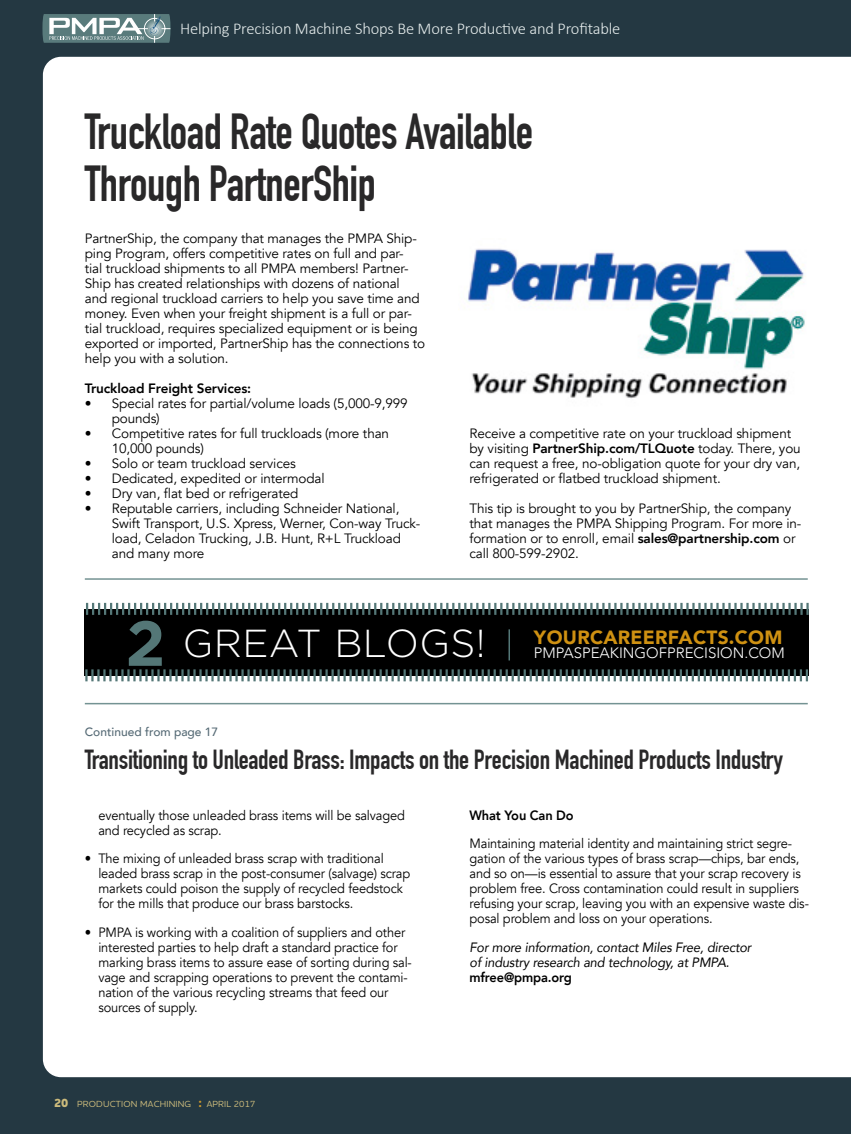
<style>
.page{position:relative;width:851px;height:1134px;background:#fff}
.page>*{position:absolute;margin:0;border:0;box-sizing:border-box;transform-origin:0 0}
.t1{font:700 49.5px/52.5px "DIN Condensed";letter-spacing:-.01em;color:#292829;scale:.95 1}
.t2{font:300 39px "Gotham";letter-spacing:.01em;color:#fff}
.t3{font:700 27px "DIN Condensed";letter-spacing:-.01em;color:#292829}
.t4{font:900 19.2px "Avenir";letter-spacing:.015em;color:#cf9112}
.t5{font:300 16.5px "Calibri";letter-spacing:-.01em;color:#e4ebeb}
.t6{font:300 15px "Avenir";color:#fff}
.t7{font:13.5px/15px "Avenir";letter-spacing:-.01em;color:#000}
.t8{font:13.5px/15px "Avenir";letter-spacing:-.01em;color:#000;scale:.95 1}
.t9{font:italic 13.5px/15px "Avenir";letter-spacing:-.01em;color:#000;scale:.95 1}
.t10{font:800 13.5px "Avenir";letter-spacing:-.01em;color:#000;scale:.95 1}
.t11{font:800 13.5px "Avenir";letter-spacing:-.01em;color:#000}
.t12{font:500 12px "Avenir";color:#556a75}
.t13{font:500 9px "Houschka Pro";letter-spacing:.02em;color:#ccbb7c}
.s1{font-weight:800}
.s2{font-weight:700;font-size:63.6px;color:#547777}
.s3{font-weight:800;font-size:12px}
.s4{font-weight:700;font-size:13.5px;color:#d09b2c}
</style>
<div class="page">
<div style="left:0;top:0;width:850px;height:1134px;background:#243842"></div>
<div style="left:43px;top:57px;width:807px;height:1020px;background:#fff"></div>
<svg style="left:42px;top:14px;width:129px;height:29px"></svg>
<img style="left:458px;top:239px;width:350px;height:175px">
<div style="left:85px;top:609px;width:723px;height:66px;background:#000"></div>
<svg style="left:86px;top:603px;width:722px;height:12px"></svg>
<svg style="left:85px;top:669px;width:723px;height:12px"></svg>
<hr style="left:508px;top:629px;width:2px;height:31px;background:#547777">
<hr style="left:85px;top:703px;width:722px;height:1px;background:#749393">
<hr style="left:85px;top:578px;width:722px;height:2px;background:#749393">
<p class="t5" style="left:180px;top:18px;width:442px">Helping Precision Machine Shops Be More Productive and Profitable</p>
<h1 class="t1" style="left:85px;top:105px;width:473px">Truckload Rate Quotes Available<br>Through PartnerShip</h1>
<p class="t7" style="left:85px;top:231px;width:342px">PartnerShip, the company that manages the PMPA Ship&shy;ping Program, offers competitive rates on full and par-<br>tial truckload shipments to all PMPA members! Partner-Ship has created relationships with dozens of national and regional truckload carriers to help you save time and money. Even when your freight shipment is a full or par&shy;tial truckload, requires specialized equipment or is being exported or imported, PartnerShip has the connections to help you with a solution.</p>
<p class="t11" style="left:85px;top:377px;width:168px">Truckload Freight Services:</p>
<p class="t7" style="left:112px;top:396px;width:297px;text-indent:-27px">• Special rates for partial/volume loads (5,000-9,999 pounds)</p>
<p class="t7" style="left:112px;top:426px;width:279px;text-indent:-27px">• Competitive rates for full truckloads (more than<br>10,000 pounds)</p>
<p class="t7" style="left:85px;top:456px;width:212px">• Solo or team truckload services</p>
<p class="t7" style="left:85px;top:471px;width:241px">• Dedicated, expedited or intermodal</p>
<p class="t7" style="left:85px;top:486px;width:215px">• Dry van, flat bed or refrigerated</p>
<p class="t7" style="left:112px;top:501px;width:310px;text-indent:-27px">• Reputable carriers, including Schneider National, Swift Transport, U.S. Xpress, Werner, Con-way Truck&shy;load, Celadon Trucking, J.B. Hunt, R+L Truckload and many more</p>
<p class="t7" style="left:469px;top:426px;width:332px">Receive a competitive rate on your truckload shipment by visiting <span class="s1">PartnerShip.com/TLQuote</span> today. There, you can request a free, no-obligation quote for your dry van, refrigerated or flatbed truckload shipment.</p>
<p class="t7" style="left:469px;top:501px;width:333px">This tip is brought to you by PartnerShip, the company that manages the PMPA Shipping Program. For more in&shy;formation or to enroll, email <span class="s1">sales@partnership.com</span> or call 800-599-2902.</p>
<h2 class="t2" style="left:126px;top:619px;width:361px"><span class="s2">2</span> GREAT BLOGS!</h2>
<p class="t12" style="left:85px;top:721px;width:135px">Continued from page 17</p>
<h3 class="t4" style="left:534px;top:621px;width:250px">YOURCAREERFACTS.COM</h3>
<p class="t6" style="left:534px;top:644px;width:252px">PMPASPEAKINGOFPRECISION.COM</p>
<h3 class="t3" style="left:85px;top:744px;width:699px">Transitioning to Unleaded Brass: Impacts on the Precision Machined Products Industry</h3>
<p class="t8" style="left:98px;top:808px;width:324px">eventually those unleaded brass items will be salvaged and recycled as scrap.</p>
<p class="t8" style="left:98px;top:852px;width:330px;text-indent:-14px">• The mixing of unleaded brass scrap with traditional leaded brass scrap in the post-consumer (salvage) scrap markets could poison the supply of recycled feedstock for the mills that produce our brass barstocks.</p>
<p class="t8" style="left:98px;top:925px;width:331px;text-indent:-14px">• PMPA is working with a coalition of suppliers and other interested parties to help draft a standard practice for marking brass items to assure ease of sorting during sal&shy;vage and scrapping operations to prevent the contami&shy;nation of the various recycling streams that feed our sources of supply.</p>
<p class="t13" style="left:54px;top:1098px;width:203px"><span class="s3">20</span> PRODUCTION MACHINING <span class="s4">:</span> APRIL 2017</p>
<p class="t10" style="left:469px;top:805px;width:111px">What You Can Do</p>
<p class="t8" style="left:469px;top:837px;width:359px">Maintaining material identity and maintaining strict segre&shy;gation of the various types of brass scrap—chips, bar ends, and so on—is essential to assure that your scrap recovery is problem free. Cross contamination could result in suppliers refusing your scrap, leaving you with an expensive waste dis&shy;posal problem and loss on your operations.</p>
<p class="t9" style="left:469px;top:940px;width:298px">For more information, contact Miles Free, director of industry research and technology, at PMPA.</p>
<p class="t10" style="left:469px;top:967px;width:109px">mfree@pmpa.org</p>
</div>
